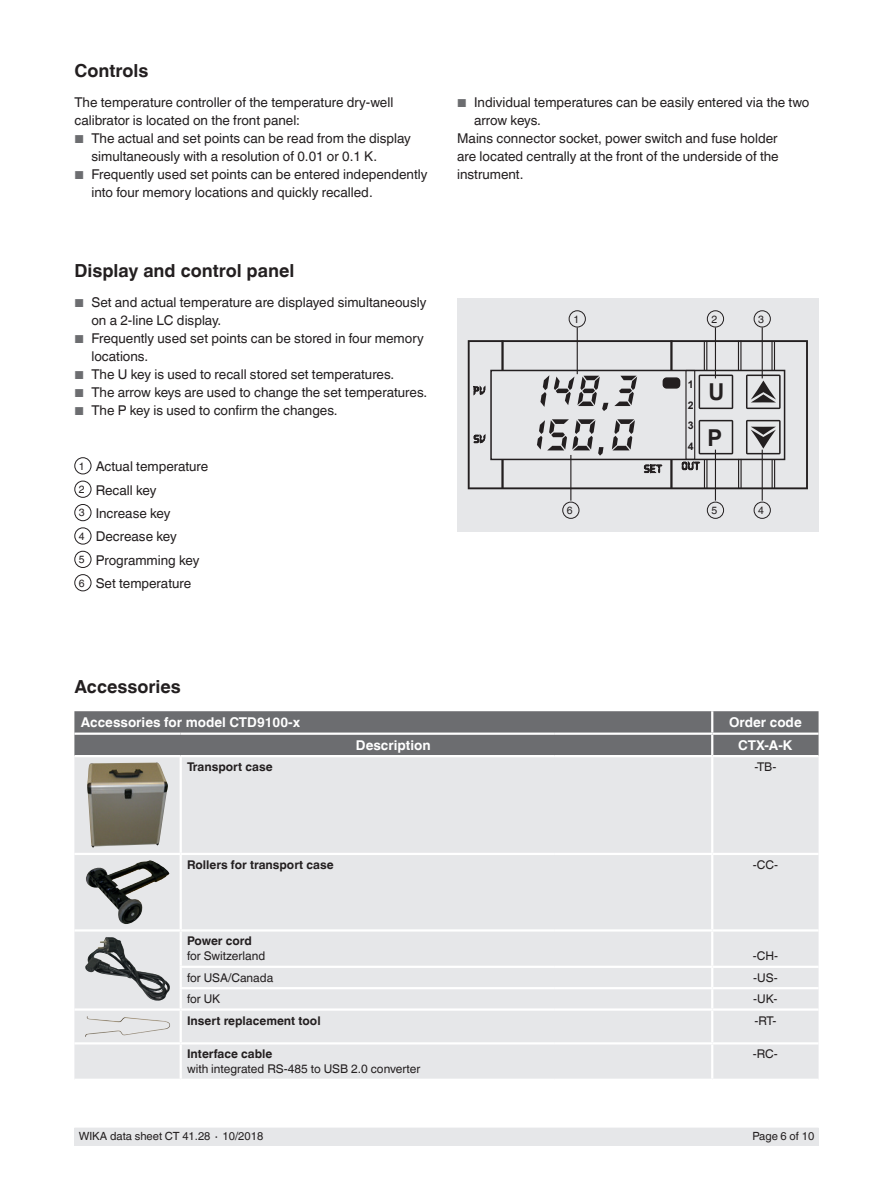
<style>
.page{position:relative;width:893px;height:1188px;background:#fff}
.page>*{position:absolute;margin:0;border:0;box-sizing:border-box;transform-origin:0 0}
.t1{font:700 23.25px/46.7px "Arial";color:#231f20;scale:.95 1}
.t2{font:700 18px "Helvetica World";color:#231f20}
.t3{font:13.5px/18px "Helvetica World";color:#231f20}
.t4{font:700 13.5px "Helvetica World";color:#fff}
.t5{font:12px "Helvetica World";color:#231f20}
.t6{font:700 12px "Helvetica World";color:#231f20}
.t7{font:11.25px "Helvetica World";color:#231f20}
.t8{font:10.5px "Helvetica World";color:#231f20}
.t9{font:700 10.5px/20.9px "Arial";color:#231f20;text-align:justify}
.s1{font-size:11.55px;color:#6c6d70}
.s2{font-size:10.5px}
</style>
<div class="page">
<div style="left:74px;top:1128px;width:745px;height:17px;background:#e6e7e9"></div>
<div style="left:457px;top:298px;width:362px;height:233px;background:#e6e7e9"></div>
<svg style="left:468px;top:340px;width:340px;height:149px"></svg>
<svg style="left:699px;top:341px;width:82px;height:68px"></svg>
<svg style="left:746px;top:420px;width:35px;height:34px"></svg>
<div style="left:663px;top:378px;width:16px;height:10px;background:#231f20;border-radius:3px"></div>
<div style="left:663px;top:377px;width:17px;height:12px;border:2px solid #231f20;border-radius:3px"></div>
<svg style="left:473px;top:434px;width:12px;height:9px"></svg>
<svg style="left:473px;top:386px;width:12px;height:9px"></svg>
<svg style="left:644px;top:464px;width:18px;height:9px"></svg>
<svg style="left:682px;top:461px;width:18px;height:9px"></svg>
<svg style="left:537px;top:419px;width:66px;height:37px"></svg>
<svg style="left:612px;top:419px;width:23px;height:31px"></svg>
<svg style="left:540px;top:375px;width:68px;height:36px"></svg>
<svg style="left:614px;top:376px;width:23px;height:30px"></svg>
<hr style="left:715px;top:450px;width:1px;height:51px;background:#231f20">
<hr style="left:570px;top:455px;width:1px;height:46px;background:#231f20">
<hr style="left:762px;top:450px;width:1px;height:51px;background:#231f20">
<hr style="left:762px;top:327px;width:1px;height:51px;background:#231f20">
<hr style="left:715px;top:327px;width:1px;height:51px;background:#231f20">
<hr style="left:577px;top:327px;width:1px;height:47px;background:#231f20">
<div style="left:569px;top:310px;width:17px;height:17px;border:1px solid #231f20;border-radius:50%"></div>
<div style="left:707px;top:310px;width:17px;height:17px;border:1px solid #231f20;border-radius:50%"></div>
<div style="left:754px;top:310px;width:17px;height:17px;border:1px solid #231f20;border-radius:50%"></div>
<div style="left:754px;top:502px;width:17px;height:17px;border:1px solid #231f20;border-radius:50%"></div>
<div style="left:707px;top:502px;width:17px;height:17px;border:1px solid #231f20;border-radius:50%"></div>
<div style="left:562px;top:502px;width:17px;height:17px;border:1px solid #231f20;border-radius:50%"></div>
<div style="left:74px;top:457px;width:17px;height:17px;border:1px solid #231f20;border-radius:50%"></div>
<div style="left:74px;top:481px;width:17px;height:17px;border:1px solid #231f20;border-radius:50%"></div>
<div style="left:74px;top:504px;width:17px;height:17px;border:1px solid #231f20;border-radius:50%"></div>
<div style="left:74px;top:527px;width:17px;height:17px;border:1px solid #231f20;border-radius:50%"></div>
<div style="left:74px;top:551px;width:17px;height:17px;border:1px solid #231f20;border-radius:50%"></div>
<div style="left:74px;top:574px;width:17px;height:17px;border:1px solid #231f20;border-radius:50%"></div>
<div style="left:74px;top:711px;width:745px;height:44px;background:#6c6d70"></div>
<div style="left:74px;top:757px;width:745px;height:322px;background:#e6e7e9"></div>
<hr style="left:712px;top:966px;width:107px;height:2px;background:#fff">
<hr style="left:712px;top:987px;width:107px;height:2px;background:#fff">
<hr style="left:712px;top:1008px;width:107px;height:3px;background:#fff">
<hr style="left:712px;top:1042px;width:107px;height:3px;background:#fff">
<hr style="left:712px;top:733px;width:107px;height:2px;background:#fff">
<hr style="left:711px;top:735px;width:2px;height:20px;background:#fff">
<hr style="left:711px;top:711px;width:2px;height:22px;background:#fff">
<hr style="left:74px;top:733px;width:107px;height:2px;background:#fff">
<hr style="left:181px;top:733px;width:374px;height:2px;background:#fff">
<hr style="left:555px;top:733px;width:157px;height:2px;background:#fff">
<hr style="left:74px;top:1008px;width:107px;height:3px;background:#fff">
<hr style="left:74px;top:1042px;width:107px;height:3px;background:#fff">
<hr style="left:74px;top:853px;width:107px;height:2px;background:#fff">
<hr style="left:74px;top:929px;width:107px;height:3px;background:#fff">
<hr style="left:180px;top:932px;width:2px;height:34px;background:#fff">
<hr style="left:711px;top:932px;width:2px;height:34px;background:#fff">
<hr style="left:180px;top:966px;width:375px;height:2px;background:#fff">
<hr style="left:555px;top:966px;width:157px;height:2px;background:#fff">
<hr style="left:180px;top:987px;width:375px;height:2px;background:#fff">
<svg style="left:180px;top:968px;width:2px;height:40px"></svg>
<hr style="left:555px;top:987px;width:157px;height:2px;background:#fff">
<svg style="left:711px;top:968px;width:2px;height:40px"></svg>
<hr style="left:181px;top:1042px;width:374px;height:3px;background:#fff">
<hr style="left:180px;top:1045px;width:2px;height:34px;background:#fff">
<hr style="left:555px;top:1042px;width:157px;height:3px;background:#fff">
<hr style="left:711px;top:1045px;width:2px;height:34px;background:#fff">
<hr style="left:181px;top:1008px;width:374px;height:3px;background:#fff">
<hr style="left:180px;top:1011px;width:2px;height:31px;background:#fff">
<hr style="left:555px;top:1008px;width:157px;height:3px;background:#fff">
<hr style="left:711px;top:1011px;width:2px;height:31px;background:#fff">
<hr style="left:180px;top:757px;width:2px;height:96px;background:#fff">
<hr style="left:181px;top:853px;width:374px;height:2px;background:#fff">
<hr style="left:180px;top:855px;width:2px;height:74px;background:#fff">
<hr style="left:555px;top:853px;width:157px;height:2px;background:#fff">
<hr style="left:181px;top:929px;width:374px;height:3px;background:#fff">
<hr style="left:555px;top:929px;width:157px;height:3px;background:#fff">
<hr style="left:711px;top:757px;width:2px;height:96px;background:#fff">
<hr style="left:712px;top:853px;width:107px;height:2px;background:#fff">
<hr style="left:711px;top:855px;width:2px;height:74px;background:#fff">
<hr style="left:712px;top:929px;width:107px;height:3px;background:#fff">
<img style="left:87px;top:763px;width:81px;height:85px">
<img style="left:86px;top:860px;width:83px;height:64px">
<img style="left:85px;top:937px;width:86px;height:64px">
<img style="left:85px;top:1016px;width:85px;height:21px">
<h2 class="t2" style="left:74px;top:60px;width:76px">Controls</h2>
<p class="t3" style="left:74px;top:94px;width:320px">The temperature controller of the temperature dry-well calibrator is located on the front panel:</p>
<p class="t3" style="left:91px;top:130px;width:321px;text-indent:-17px"><span class="s1">■</span> The actual and set points can be read from the display simultaneously with a resolution of 0.01 or 0.1 K.</p>
<p class="t3" style="left:91px;top:166px;width:337px;text-indent:-17px"><span class="s1">■</span> Frequently used set points can be entered independently into four memory locations and quickly recalled.</p>
<h2 class="t2" style="left:74px;top:260px;width:221px">Display and control panel</h2>
<p class="t3" style="left:91px;top:294px;width:337px;text-indent:-17px"><span class="s1">■</span> Set and actual temperature are displayed simultaneously on a 2-line LC display.</p>
<p class="t3" style="left:91px;top:330px;width:334px;text-indent:-17px"><span class="s1">■</span> Frequently used set points can be stored in four memory locations.</p>
<p class="t3" style="left:74px;top:366px;width:321px"><span class="s1">■</span> The U key is used to recall stored set temperatures.</p>
<p class="t3" style="left:74px;top:384px;width:354px"><span class="s1">■</span> The arrow keys are used to change the set temperatures.</p>
<p class="t3" style="left:74px;top:402px;width:265px"><span class="s1">■</span> The P key is used to confirm the changes.</p>
<p class="t3" style="left:79px;top:455px;width:131px;line-height:23.4px"><span class="s2">1</span> Actual temperature<br><span class="s2">2</span> Recall key<br><span class="s2">3</span> Increase key<br><span class="s2">4</span> Decrease key<br><span class="s2">5</span> Programming key<br><span class="s2">6</span> Set temperature</p>
<p class="t3" style="left:457px;top:94px;width:354px"><span class="s1">■</span> Individual temperatures can be easily entered via the two</p>
<p class="t3" style="left:474px;top:112px;width:68px">arrow keys.</p>
<p class="t3" style="left:457px;top:130px;width:322px">Mains connector socket, power switch and fuse holder</p>
<p class="t3" style="left:457px;top:148px;width:323px">are located centrally at the front of the underside of the</p>
<p class="t3" style="left:457px;top:166px;width:68px">instrument.</p>
<p class="t8" style="left:573px;top:313px;width:7px">1</p>
<p class="t8" style="left:711px;top:313px;width:7px">2</p>
<p class="t8" style="left:758px;top:313px;width:7px">3</p>
<p class="t9" style="left:688px;top:374px;width:7px">1<br>2<br>3<br>4</p>
<h1 class="t1" style="left:707px;top:369px;width:19px">U<br>P</h1>
<p class="t8" style="left:567px;top:504px;width:7px">6</p>
<p class="t8" style="left:711px;top:504px;width:7px">5</p>
<p class="t8" style="left:758px;top:504px;width:7px">4</p>
<h2 class="t2" style="left:74px;top:676px;width:108px">Accessories</h2>
<p class="t4" style="left:81px;top:715px;width:221px">Accessories for model CTD9100-x</p>
<p class="t4" style="left:729px;top:715px;width:74px">Order code</p>
<p class="t4" style="left:356px;top:737px;width:76px">Description</p>
<p class="t4" style="left:738px;top:737px;width:56px">CTX-A-K</p>
<p class="t6" style="left:187px;top:760px;width:87px">Transport case</p>
<p class="t5" style="left:754px;top:760px;width:23px">-TB-</p>
<p class="t6" style="left:187px;top:858px;width:148px">Rollers for transport case</p>
<p class="t5" style="left:753px;top:858px;width:27px">-CC-</p>
<p class="t6" style="left:187px;top:934px;width:66px">Power cord</p>
<p class="t5" style="left:187px;top:949px;width:80px">for Switzerland</p>
<p class="t5" style="left:753px;top:949px;width:27px">-CH-</p>
<p class="t5" style="left:187px;top:971px;width:88px">for USA/Canada</p>
<p class="t5" style="left:753px;top:971px;width:26px">-US-</p>
<p class="t5" style="left:187px;top:992px;width:35px">for UK</p>
<p class="t5" style="left:753px;top:992px;width:26px">-UK-</p>
<p class="t6" style="left:187px;top:1013px;width:135px">Insert replacement tool</p>
<p class="t5" style="left:754px;top:1013px;width:24px">-RT-</p>
<p class="t6" style="left:187px;top:1047px;width:87px">Interface cable</p>
<p class="t5" style="left:187px;top:1062px;width:235px">with integrated RS-485 to USB 2.0 converter</p>
<p class="t5" style="left:753px;top:1047px;width:27px">-RC-</p>
<p class="t7" style="left:79px;top:1130px;width:186px">WIKA data sheet CT 41.28 ∙ 10/2018</p>
<p class="t7" style="left:752px;top:1130px;width:63px">Page 6 of 10</p>
</div>
